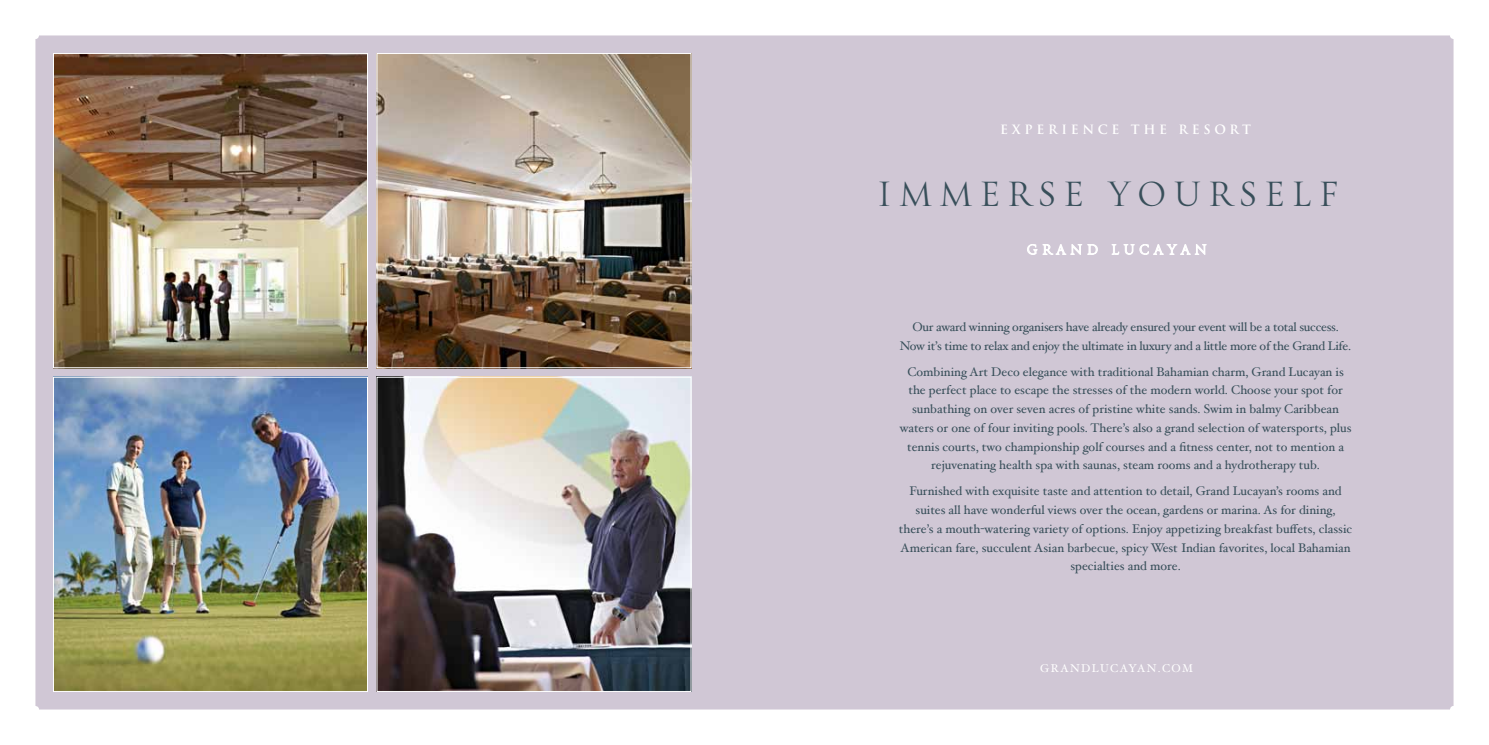
<style>
.page{position:relative;width:1489px;height:745px;background:#fff}
.page>*{position:absolute;margin:0;border:0;box-sizing:border-box;transform-origin:0 0}
.t1{font:37.5px "Deseret HTF Large Size";letter-spacing:.19em;color:#384f5a}
.t2{font:12.5px/18.8px "Hoefler Text";color:#384f5a;text-align:center}
.t3{font:12.5px/18.8px "Hoefler Text";letter-spacing:-.02em;color:#384f5a;text-align:center}
.t4{font:700 12.5px "Trajan Pro";letter-spacing:.3em;color:#fff}
.t5{font:11.25px "Hoefler Text";letter-spacing:.12em;color:#fff}
</style>
<div class="page">
<div style="left:35px;top:35px;width:1418px;height:674px;background:#d0c7d5;border-radius:4px"></div>
<img style="left:378px;top:55px;width:311px;height:311px">
<div style="left:376px;top:53px;width:315px;height:315px;border:1px solid #fff"></div>
<img style="left:55px;top:55px;width:311px;height:311px">
<div style="left:53px;top:53px;width:315px;height:315px;border:1px solid #fff"></div>
<img style="left:378px;top:378px;width:311px;height:311px">
<div style="left:376px;top:376px;width:315px;height:315px;border:1px solid #fff"></div>
<img style="left:55px;top:378px;width:311px;height:311px">
<div style="left:53px;top:376px;width:315px;height:315px;border:1px solid #fff"></div>
<svg style="left:1027px;top:244px;width:70px;height:11px"></svg>
<svg style="left:1111px;top:244px;width:95px;height:11px"></svg>
<p class="t4" style="left:999px;top:121px;width:241px">EXPERIENCE THE RE SORT</p>
<h1 class="t1" style="left:877px;top:177px;width:463px">IMM ERSE YOURSELF</h1>
<p class="t3" style="left:899px;top:317px;width:453px">Our award winning organisers have already ensured your event will be a total success.<br>Now it’s time to relax and enjoy the ultimate in luxury and a little more of the Grand Life.</p>
<p class="t2" style="left:899px;top:361px;width:453px">Combining Art Deco elegance with traditional Bahamian charm, Grand Lucayan is the perfect place to escape the stresses of the modern world. Choose your spot for sunbathing on over seven acres of pristine white sands. Swim in balmy Caribbean waters or one of four inviting pools. There’s also a grand selection of watersports, plus tennis courts, two championship golf courses and a fitness center, not to mention a rejuvenating health spa with saunas, steam rooms and a hydrotherapy tub.</p>
<p class="t2" style="left:898px;top:481px;width:455px">Furnished with exquisite taste and attention to detail, Grand Lucayan’s rooms and suites all have wonderful views over the ocean, gardens or marina. As for dining, there’s a mouth-watering variety of options. Enjoy appetizing breakfast buffets, classic American fare, succulent Asian barbecue, spicy West Indian favorites, local Bahamian specialties and more.</p>
<p class="t5" style="left:1040px;top:661px;width:133px">grandlucayan.com</p>
</div>
